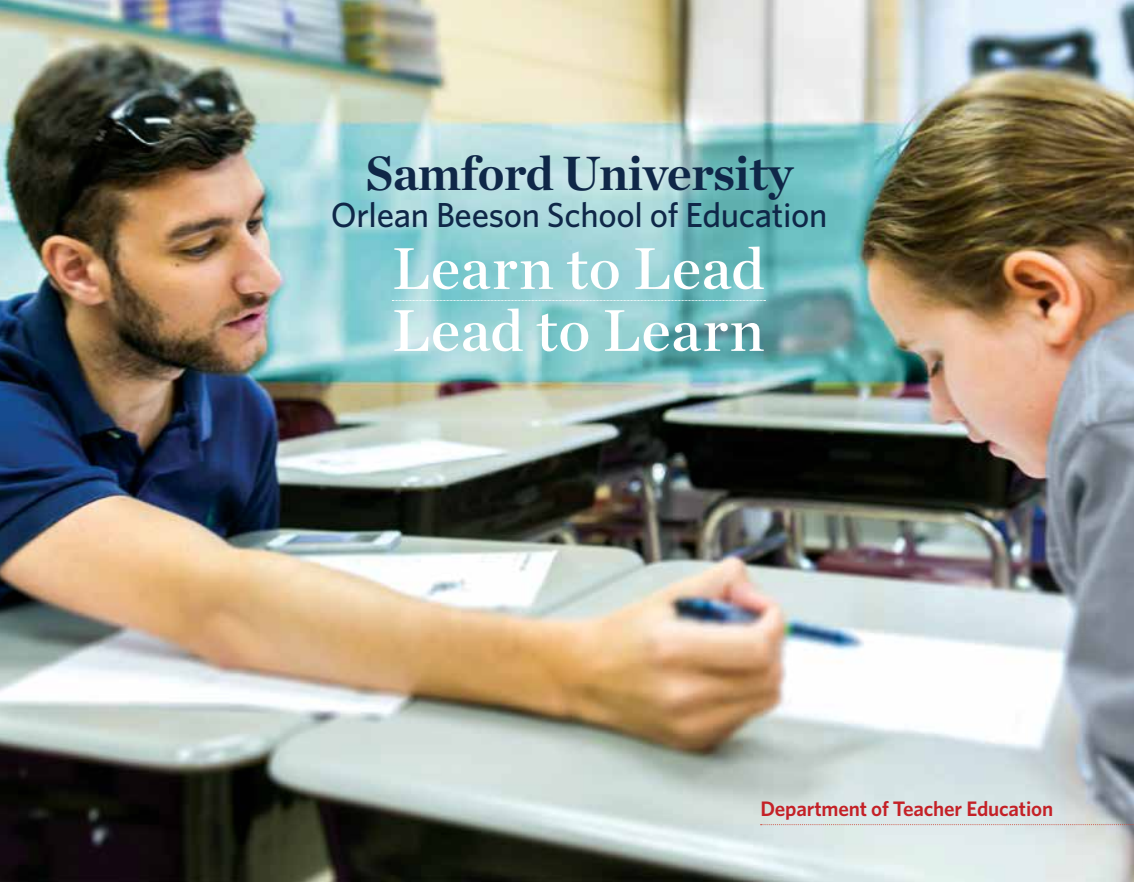
<style>
.page{position:relative;width:1134px;height:882px;background:#fff}
.page>*{position:absolute;margin:0;border:0;box-sizing:border-box;transform-origin:0 0}
.t1{font:700 49px "Chronicle Deck";letter-spacing:-.01em;color:#0f2748}
.t2{font:500 34.82px "Whitney";letter-spacing:-.01em;color:#0f2748}
.t3{font:600 21px "Whitney";letter-spacing:-.01em;color:#c42127}
</style>
<div class="page">
<img style="left:0;top:0;width:1134px;height:882px">
<svg style="left:394px;top:309px;width:370px;height:42px"></svg>
<svg style="left:394px;top:247px;width:370px;height:42px"></svg>
<svg style="left:392px;top:300px;width:373px;height:1px"></svg>
<svg style="left:761px;top:791px;width:373px;height:91px;background:#d8e3e3"></svg>
<h1 class="t1" style="left:365px;top:134px;width:429px">Samford University</h1>
<p class="t2" style="left:331px;top:192px;width:498px">Orlean Beeson School of Education</p>
<p class="t3" style="left:760px;top:794px;width:294px">Department of Teacher Education</p>
</div>
